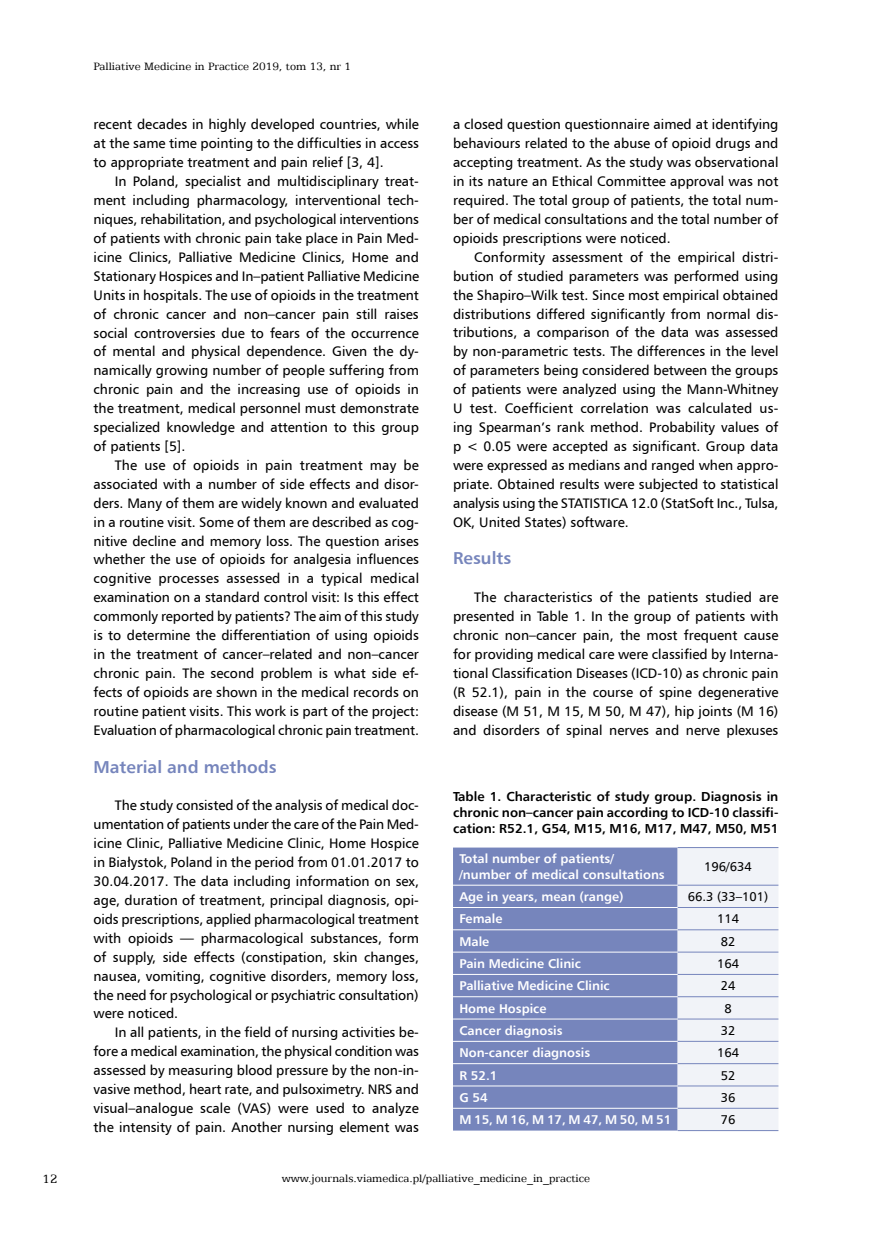
<style>
.page{position:relative;width:872px;height:1234px;background:#fff}
.page>*{position:absolute;margin:0;border:0;box-sizing:border-box;transform-origin:0 0}
.t1{font:700 17.25px "Humnst 777 EU";color:#7685bc}
.t2{font:13.8px/18.9px "Humnst 777 EU";color:#000;text-align:justify}
.t3{font:13.5px "Egyptian 505 EU";color:#000}
.t4{font:700 13.05px/15.6px "Humnst 777 EU";color:#000;text-align:justify}
.t5{font:700 12.75px/15.3px "Humnst 777 EU";color:#fff}
.t6{font:12.75px "Humnst 777 EU";color:#000}
.t7{font:12px "Egyptian 505 EU";color:#000}
</style>
<div class="page">
<div style="left:453px;top:847px;width:224px;height:283px;background:#7685bc"></div>
<div style="left:677px;top:848px;width:101px;height:281px;background:#f1f3f8"></div>
<hr style="left:677px;top:884px;width:101px;height:1px;background:#7685bc">
<hr style="left:677px;top:906px;width:101px;height:1px;background:#7685bc">
<hr style="left:677px;top:929px;width:101px;height:1px;background:#7685bc">
<hr style="left:677px;top:951px;width:101px;height:1px;background:#7685bc">
<hr style="left:677px;top:973px;width:101px;height:1px;background:#7685bc">
<hr style="left:677px;top:996px;width:101px;height:1px;background:#7685bc">
<hr style="left:677px;top:1018px;width:101px;height:1px;background:#7685bc">
<hr style="left:677px;top:1040px;width:101px;height:1px;background:#7685bc">
<hr style="left:677px;top:1062px;width:101px;height:1px;background:#7685bc">
<hr style="left:677px;top:1085px;width:101px;height:1px;background:#7685bc">
<hr style="left:677px;top:1107px;width:101px;height:1px;background:#7685bc">
<hr style="left:677px;top:847px;width:101px;height:1px;background:#7685bc">
<hr style="left:677px;top:1129px;width:101px;height:1px;background:#7685bc">
<hr style="left:453px;top:884px;width:224px;height:1px;background:#fff">
<hr style="left:453px;top:906px;width:224px;height:1px;background:#fff">
<hr style="left:453px;top:929px;width:224px;height:1px;background:#fff">
<hr style="left:453px;top:951px;width:224px;height:1px;background:#fff">
<hr style="left:453px;top:973px;width:224px;height:1px;background:#fff">
<hr style="left:453px;top:996px;width:224px;height:1px;background:#fff">
<hr style="left:453px;top:1018px;width:224px;height:1px;background:#fff">
<hr style="left:453px;top:1040px;width:224px;height:1px;background:#fff">
<hr style="left:453px;top:1062px;width:224px;height:1px;background:#fff">
<hr style="left:453px;top:1085px;width:224px;height:1px;background:#fff">
<hr style="left:453px;top:1107px;width:224px;height:1px;background:#fff">
<p class="t7" style="left:94px;top:60px;width:259px">Palliative Medicine in Practice 2019, tom 13, nr 1</p>
<p class="t2" style="left:94px;top:115px;width:327px">recent decades in highly developed countries, while at the same time pointing to the difficulties in access to appropriate treatment and pain relief [3, 4].</p>
<p class="t2" style="left:94px;top:172px;width:327px;text-indent:21px">In Poland, specialist and multidisciplinary treat&shy;ment including pharmacology, interventional tech&shy;niques, rehabilitation, and psychological interventions of patients with chronic pain take place in Pain Med&shy;icine Clinics, Palliative Medicine Clinics, Home and Stationary Hospices and In–patient Palliative Medicine Units in hospitals. The use of opioids in the treatment of chronic cancer and non–cancer pain still raises social controversies due to fears of the occurrence of mental and physical dependence. Given the dy&shy;namically growing number of people suffering from chronic pain and the increasing use of opioids in the treatment, medical personnel must demonstrate specialized knowledge and attention to this group of patients [5].</p>
<p class="t2" style="left:94px;top:455px;width:327px;text-indent:21px">The use of opioids in pain treatment may be associated with a number of side effects and disor&shy;ders. Many of them are widely known and evaluated in a routine visit. Some of them are described as cog&shy;nitive decline and memory loss. The question arises whether the use of opioids for analgesia influences cognitive processes assessed in a typical medical examination on a standard control visit: Is this effect commonly reported by patients? The aim of this study is to determine the differentiation of using opioids in the treatment of cancer–related and non–cancer chronic pain. The second problem is what side ef&shy;fects of opioids are shown in the medical records on routine patient visits. This work is part of the project:<br>Evaluation of pharmacological chronic pain treatment.</p>
<p class="t1" style="left:94px;top:755px;width:185px">Material and methods</p>
<p class="t2" style="left:94px;top:795px;width:327px;text-indent:21px">The study consisted of the analysis of medical doc&shy;umentation of patients under the care of the Pain Med&shy;icine Clinic, Palliative Medicine Clinic, Home Hospice in Białystok, Poland in the period from 01.01.2017 to 30.04.2017. The data including information on sex, age, duration of treatment, principal diagnosis, opi&shy;oids prescriptions, applied pharmacological treatment with opioids — pharmacological substances, form of supply, side effects (constipation, skin changes, nausea, vomiting, cognitive disorders, memory loss, the need for psychological or psychiatric consultation) were noticed.</p>
<p class="t2" style="left:94px;top:1022px;width:327px;text-indent:21px">In all patients, in the field of nursing activities be&shy;fore a medical examination, the physical condition was assessed by measuring blood pressure by the non-in&shy;vasive method, heart rate, and pulsoximetry. NRS and visual–analogue scale (VAS) were used to analyze the intensity of pain. Another nursing element was</p>
<p class="t2" style="left:453px;top:115px;width:327px">a closed question questionnaire aimed at identifying behaviours related to the abuse of opioid drugs and accepting treatment. As the study was observational in its nature an Ethical Committee approval was not required. The total group of patients, the total num&shy;ber of medical consultations and the total number of opioids prescriptions were noticed.</p>
<p class="t2" style="left:453px;top:247px;width:327px;text-indent:21px">Conformity assessment of the empirical distri&shy;bution of studied parameters was performed using the Shapiro–Wilk test. Since most empirical obtained distributions differed significantly from normal dis&shy;tributions, a comparison of the data was assessed by non-parametric tests. The differences in the level of parameters being considered between the groups of patients were analyzed using the Mann-Whitney U test. Coefficient correlation was calculated us&shy;ing Spearman’s rank method. Probability values of p &lt; 0.05 were accepted as significant. Group data were expressed as medians and ranged when appro&shy;priate. Obtained results were subjected to statistical analysis using the STATISTICA 12.0 (StatSoft Inc., Tulsa, OK, United States) software.</p>
<p class="t1" style="left:453px;top:547px;width:60px">Results</p>
<p class="t2" style="left:453px;top:587px;width:327px;text-indent:21px">The characteristics of the patients studied are presented in Table 1. In the group of patients with chronic non–cancer pain, the most frequent cause for providing medical care were classified by Interna&shy;tional Classification Diseases (ICD-10) as chronic pain (R 52.1), pain in the course of spine degenerative disease (M 51, M 15, M 50, M 47), hip joints (M 16) and disorders of spinal nerves and nerve plexuses</p>
<p class="t4" style="left:453px;top:788px;width:327px">Table 1. Characteristic of study group. Diagnosis in chronic non–cancer pain according to ICD-10 classifi&shy;cation: R52.1, G54, M15, M16, M17, M47, M50, M51</p>
<p class="t5" style="left:459px;top:851px;width:207px">Total number of patients/ /number of medical consultations</p>
<p class="t6" style="left:704px;top:858px;width:49px">196/634</p>
<p class="t5" style="left:459px;top:888px;width:166px">Age in years, mean (range)</p>
<p class="t6" style="left:688px;top:888px;width:82px">66.3 (33–101)</p>
<p class="t5" style="left:459px;top:911px;width:44px">Female</p>
<p class="t6" style="left:717px;top:910px;width:23px">114</p>
<p class="t5" style="left:459px;top:933px;width:31px">Male</p>
<p class="t6" style="left:720px;top:933px;width:16px">82</p>
<p class="t5" style="left:459px;top:955px;width:123px">Pain Medicine Clinic</p>
<p class="t6" style="left:717px;top:955px;width:23px">164</p>
<p class="t5" style="left:459px;top:977px;width:152px">Palliative Medicine Clinic</p>
<p class="t6" style="left:720px;top:977px;width:16px">24</p>
<p class="t5" style="left:459px;top:1000px;width:89px">Home Hospice</p>
<p class="t6" style="left:724px;top:1000px;width:9px">8</p>
<p class="t5" style="left:459px;top:1022px;width:105px">Cancer diagnosis</p>
<p class="t6" style="left:720px;top:1022px;width:16px">32</p>
<p class="t5" style="left:459px;top:1044px;width:132px">Non-cancer diagnosis</p>
<p class="t6" style="left:717px;top:1044px;width:23px">164</p>
<p class="t5" style="left:459px;top:1067px;width:40px">R 52.1</p>
<p class="t6" style="left:720px;top:1066px;width:16px">52</p>
<p class="t5" style="left:459px;top:1089px;width:30px">G 54</p>
<p class="t6" style="left:720px;top:1089px;width:16px">36</p>
<p class="t5" style="left:459px;top:1111px;width:213px">M 15, M 16, M 17, M 47, M 50, M 51</p>
<p class="t6" style="left:720px;top:1111px;width:16px">76</p>
<p class="t3" style="left:43px;top:1170px;width:17px">12</p>
<p class="t7" style="left:282px;top:1170px;width:310px">www.journals.viamedica.pl/palliative_medicine_in_practice</p>
</div>
